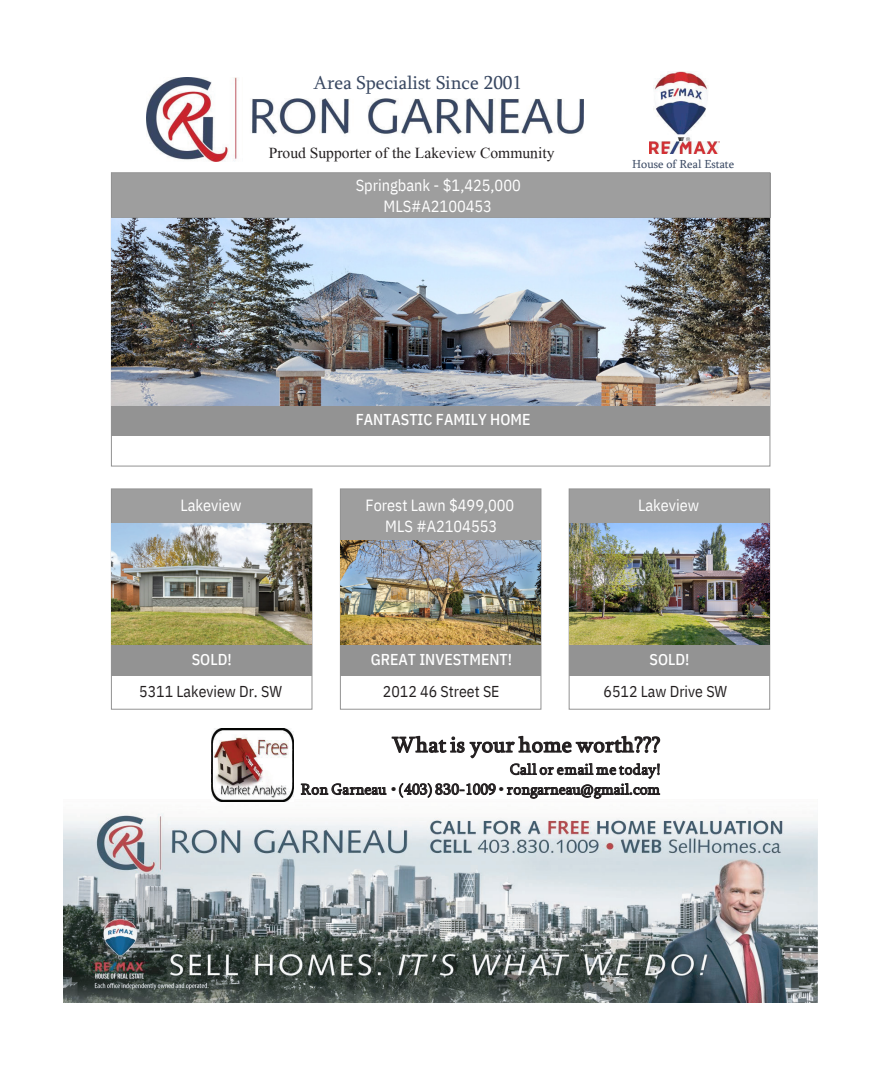
<style>
.page{position:relative;width:882px;height:1071px;background:#fff}
.page>*{position:absolute;margin:0;border:0;box-sizing:border-box;transform-origin:0 0}
.t1{font:21.88px "Sylfaen";letter-spacing:.025em;color:#231f20}
.t2{font:19.25px "Sylfaen";color:#384761}
.t3{font:16.28px "IBM Plex Sans Cond";color:#fff}
.t4{font:15.75px "IBM Plex Sans Cond";color:#231f20}
.t5{font:500 15.75px "IBM Plex Sans Cond";color:#fff}
.t6{font:15.58px "Mongolian Baiti";color:#231f20}
.t7{font:15.22px/19.9px "Sylfaen";letter-spacing:.015em;color:#231f20;text-align:right}
.t8{font:11.9px "Sylfaen";color:#384761}
.s1{font-family:"Arial";font-weight:700;font-size:14.35px}
</style>
<div class="page">
<img style="left:146px;top:78px;width:438px;height:83px">
<img style="left:654px;top:71px;width:54px;height:70px">
<img style="left:649px;top:141px;width:70px;height:13px">
<img style="left:63px;top:813px;width:755px;height:189px">
<svg style="left:300px;top:735px;width:361px;height:64px"></svg>
<img style="left:211px;top:728px;width:82px;height:74px">
<div style="left:569px;top:489px;width:201px;height:34px;background:#9e9e9e"></div>
<div style="left:569px;top:645px;width:201px;height:31px;background:#939393"></div>
<div style="left:569px;top:488px;width:201px;height:222px;border:1px solid #939393"></div>
<div style="left:111px;top:405px;width:658px;height:30px;background:#939393"></div>
<img style="left:112px;top:218px;width:657px;height:187px">
<div style="left:340px;top:645px;width:201px;height:31px;background:#939393"></div>
<div style="left:340px;top:488px;width:201px;height:222px;border:1px solid #939393"></div>
<div style="left:340px;top:489px;width:201px;height:51px;background:#9e9e9e"></div>
<img style="left:340px;top:540px;width:200px;height:105px">
<img style="left:569px;top:523px;width:201px;height:122px">
<div style="left:111px;top:489px;width:201px;height:34px;background:#9e9e9e"></div>
<div style="left:111px;top:645px;width:201px;height:31px;background:#939393"></div>
<div style="left:111px;top:488px;width:201px;height:222px;border:1px solid #939393"></div>
<div style="left:111px;top:173px;width:659px;height:45px;background:#9e9e9e"></div>
<img style="left:112px;top:523px;width:199px;height:122px">
<p class="t2" style="left:314px;top:69px;width:210px">Area Specialist Since 2001</p>
<p class="t6" style="left:269px;top:144px;width:287px">Proud Supporter of the Lakeview Community</p>
<p class="t3" style="left:356px;top:173px;width:167px">Springbank - $1,425,000</p>
<p class="t3" style="left:384px;top:194px;width:110px">MLS#A2100453</p>
<p class="t8" style="left:632px;top:156px;width:104px">House of Real Estate</p>
<p class="t5" style="left:356px;top:408px;width:176px">FANTASTIC FAMILY HOME</p>
<p class="t3" style="left:180px;top:493px;width:63px">Lakeview</p>
<p class="t3" style="left:366px;top:493px;width:150px">Forest Lawn $499,000</p>
<p class="t3" style="left:638px;top:493px;width:63px">Lakeview</p>
<p class="t3" style="left:385px;top:514px;width:113px">MLS #A2104553</p>
<p class="t5" style="left:192px;top:647px;width:41px">SOLD!</p>
<p class="t5" style="left:371px;top:647px;width:143px">GREAT INVESTMENT!</p>
<p class="t5" style="left:650px;top:647px;width:41px">SOLD!</p>
<p class="t4" style="left:139px;top:679px;width:145px">5311 Lakeview Dr. SW</p>
<p class="t4" style="left:383px;top:679px;width:118px">2012 46 Street SE</p>
<p class="t4" style="left:604px;top:679px;width:125px">6512 Law Drive SW</p>
<p class="t1" style="left:392px;top:730px;width:270px">What is your home worth???</p>
<p class="t7" style="left:301px;top:759px;width:361px">Call or email me today!<br>Ron Garneau <span class="s1">•</span>(403) 830-1009 <span class="s1">•</span> rongarneau@gmail.com</p>
</div>
